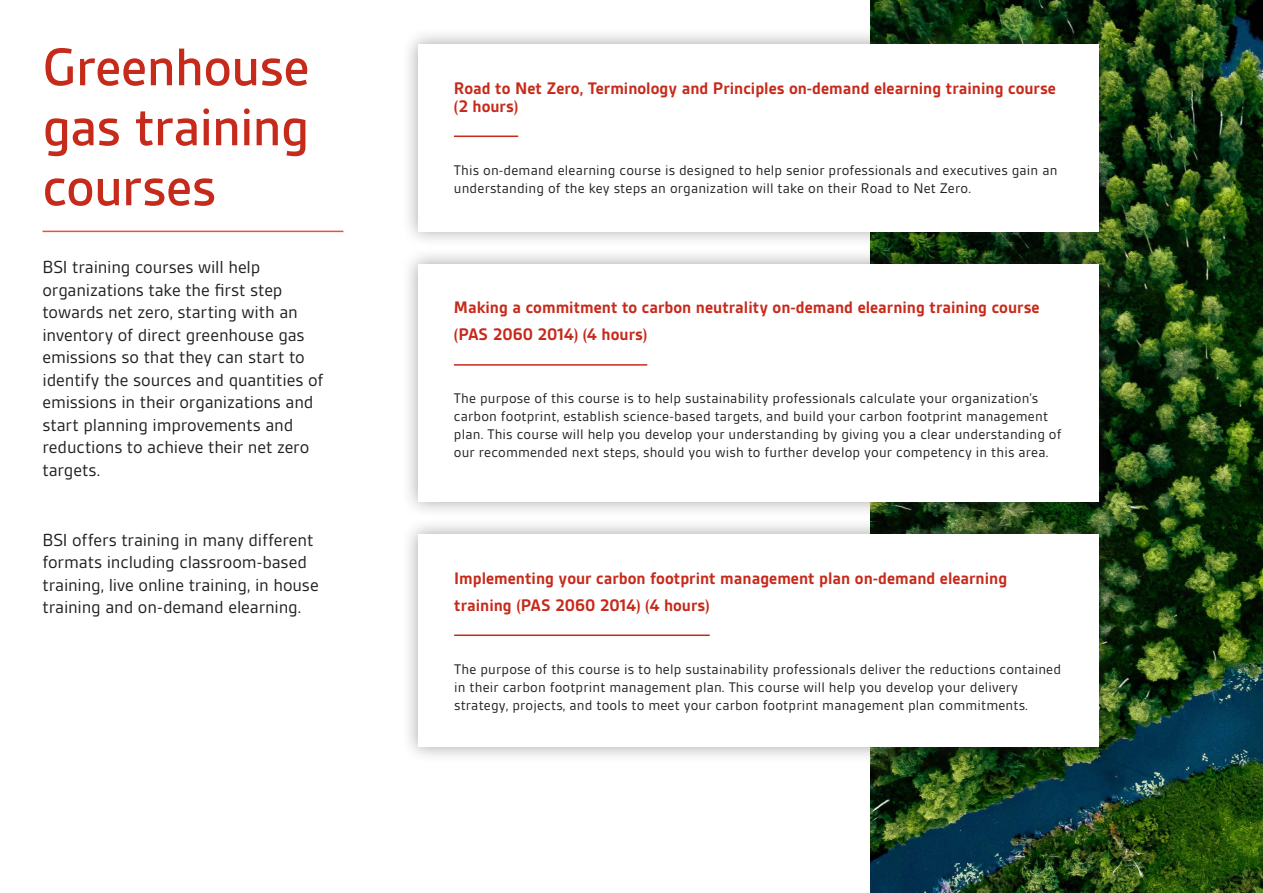
<style>
.page{position:relative;width:1263px;height:893px;background:#fff}
.page>*{position:absolute;margin:0;border:0;box-sizing:border-box;transform-origin:0 0}
.Heading_2_Red{font:500 57px/60px "BSI Gesta";letter-spacing:-.015em;color:#c62a1b;text-align:justify}
.Body{font:18.75px/22.5px "BSI Gesta";letter-spacing:-.01em;color:#231f20}
.t1{font:700 18px/27px "BSI Gesta";color:#c62a1b}
.t2{font:15px/18px "BSI Gesta";letter-spacing:.01em;color:#231f20}
</style>
<div class="page">
<img style="left:871px;top:0;width:392px;height:893px">
<hr style="left:43px;top:231px;width:300px;height:1px;background:#ef4d3c">
<div style="left:401px;top:517px;width:714px;height:247px;background:#231f20;opacity:.4"></div>
<div style="left:418px;top:534px;width:680px;height:213px;background:#fff"></div>
<hr style="left:454px;top:634px;width:256px;height:2px;background:#c62a1b">
<div style="left:401px;top:247px;width:714px;height:271px;background:#231f20;opacity:.4"></div>
<div style="left:418px;top:264px;width:680px;height:237px;background:#fff"></div>
<hr style="left:454px;top:364px;width:193px;height:2px;background:#c62a1b">
<div style="left:401px;top:27px;width:714px;height:221px;background:#231f20;opacity:.4"></div>
<div style="left:418px;top:44px;width:680px;height:187px;background:#fff"></div>
<hr style="left:454px;top:136px;width:64px;height:1px;background:#c62a1b">
<p class="Heading_2_Red" style="left:43px;top:37px;width:269px">Greenhouse gas training courses</p>
<p class="Body" style="left:43px;top:256px;width:282px">BSI training courses will help organizations take the first step towards net zero, starting with an inventory of direct greenhouse gas emissions so that they can start to identify the sources and quantities of emissions in their organizations and start planning improvements and reductions to achieve their net zero targets.</p>
<p class="Body" style="left:43px;top:529px;width:278px">BSI offers training in many different formats including classroom-based training, live online training, in house training and on-demand elearning.</p>
<p class="t1" style="left:454px;top:79px;width:603px;line-height:18px">Road to Net Zero, Terminology and Principles on-demand elearning training course (2 hours)</p>
<p class="t2" style="left:454px;top:161px;width:605px">This on-demand elearning course is designed to help senior professionals and executives gain an understanding of the key steps an organization will take on their Road to Net Zero.</p>
<p class="t1" style="left:454px;top:294px;width:587px">Making a commitment to carbon neutrality on-demand elearning training course (PAS 2060 2014) (4 hours)</p>
<p class="t2" style="left:454px;top:389px;width:609px">The purpose of this course is to help sustainability professionals calculate your organization’s carbon footprint, establish science-based targets, and build your carbon footprint management plan. This course will help you develop your understanding by giving you a clear understanding of our recommended next steps, should you wish to further develop your competency in this area.</p>
<p class="t1" style="left:454px;top:564px;width:555px">Implementing your carbon footprint management plan on-demand elearning training (PAS 2060 2014) (4 hours)</p>
<p class="t2" style="left:454px;top:660px;width:608px">The purpose of this course is to help sustainability professionals deliver the reductions contained in their carbon footprint management plan. This course will help you develop your delivery strategy, projects, and tools to meet your carbon footprint management plan commitments.</p>
</div>
